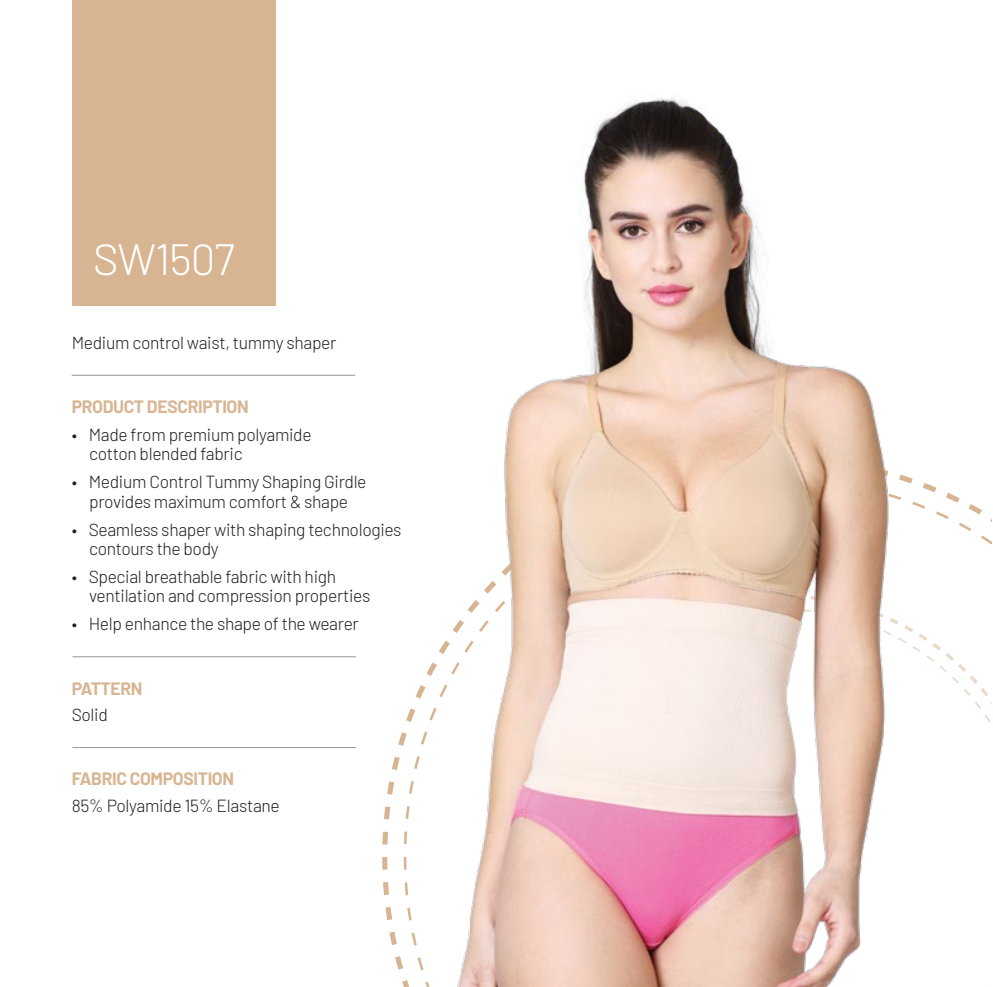
<style>
.page{position:relative;width:993px;height:987px;background:#fff}
.page>*{position:absolute;margin:0;border:0;box-sizing:border-box;transform-origin:0 0}
.t1{font:300 43.75px "Barlow";letter-spacing:-.02em;color:#fff}
.t2{font:300 17.5px/19.2px "Barlow";letter-spacing:-.02em;color:#231f20}
.t3{font:700 17.5px/26.2px "Barlow";letter-spacing:-.02em;color:#d7b592}
.s1{font-weight:300;color:#231f20}
.s2{font-weight:700;color:#d7b592}
</style>
<div class="page">
<div style="left:72px;top:0;width:203px;height:305px;background:#d7b592"></div>
<hr style="left:72px;top:375px;width:283px;height:1px;background:#939598">
<hr style="left:72px;top:656px;width:284px;height:1px;background:#939598">
<hr style="left:72px;top:747px;width:284px;height:1px;background:#939598">
<svg style="left:403px;top:479px;width:588px;height:508px"></svg>
<svg style="left:903px;top:609px;width:88px;height:378px"></svg>
<img style="left:441px;top:98px;width:462px;height:889px">
<p class="t1" style="left:93px;top:228px;width:143px">SW1507</p>
<p class="t2" style="left:72px;top:331px;width:266px">Medium control waist, tummy shaper</p>
<p class="t3" style="left:72px;top:392px;width:178px">PRODUCT DESCRIPTION</p>
<p class="t2" style="left:89px;top:424px;width:224px;text-indent:-17px">• Made from premium polyamide cotton blended fabric</p>
<p class="t2" style="left:72px;top:471px;width:296px;text-align:center">• Medium Control Tummy Shaping Girdle provides maximum comfort &amp; shape</p>
<p class="t2" style="left:89px;top:518px;width:314px;text-indent:-17px">• Seamless shaper with shaping technologies contours the body</p>
<p class="t2" style="left:89px;top:566px;width:283px;text-indent:-17px">• Special breathable fabric with high ventilation and compression properties</p>
<p class="t2" style="left:72px;top:613px;width:288px">• Help enhance the shape of the wearer</p>
<p class="t3" style="left:72px;top:674px;width:72px">PATTERN<br><span class="s1">Solid</span></p>
<p class="t2" style="left:72px;top:765px;width:209px;line-height:26.2px"><span class="s2">FABRIC COMPOSITION<br></span>85% Polyamide 15% Elastane</p>
</div>
